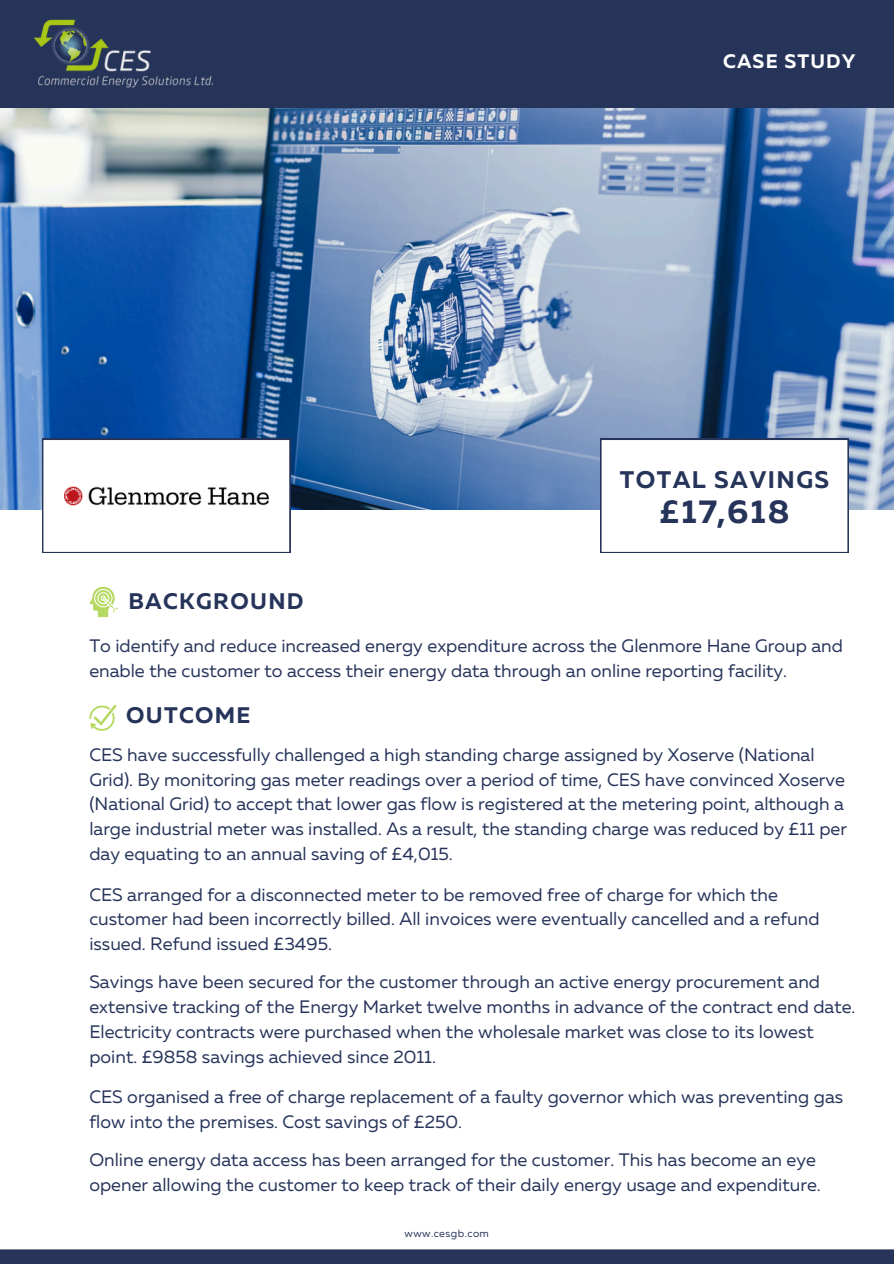
<style>
.page{position:relative;width:894px;height:1264px;background:#fff}
.page>*{position:absolute;margin:0;border:0;box-sizing:border-box;transform-origin:0 0}
.t1{font:700 33px "Muller";color:#26345a}
.t2{font:700 24px "Muller";letter-spacing:.06em;color:#26345a}
.t3{font:700 22.5px "Muller";letter-spacing:.06em;color:#26345a}
.t4{font:700 19.5px "Muller";letter-spacing:.06em;color:#fff}
.t5{font:18px/24.8px "Muller";color:#26345a}
.t6{font:10.5px "Muller";letter-spacing:.04em;color:#26345a}
</style>
<div class="page">
<div style="left:0;top:0;width:893px;height:109px;background:#26345a"></div>
<img style="left:0;top:109px;width:893px;height:400px">
<div style="left:0;top:1249px;width:893px;height:14px;background:#26345a"></div>
<svg style="left:89px;top:587px;width:28px;height:30px"></svg>
<img style="left:34px;top:19px;width:179px;height:68px">
<svg style="left:42px;top:439px;width:248px;height:113px"></svg>
<svg style="left:600px;top:439px;width:247px;height:113px"></svg>
<img style="left:64px;top:486px;width:204px;height:19px">
<svg style="left:89px;top:704px;width:27px;height:26px"></svg>
<h3 class="t4" style="left:722px;top:53px;width:134px">CASE STUDY</h3>
<p class="t3" style="left:128px;top:592px;width:177px">BACKGROUND</p>
<h2 class="t2" style="left:619px;top:470px;width:211px">TOTAL SAVINGS</h2>
<h1 class="t1" style="left:659px;top:497px;width:131px">£17,618</h1>
<p class="t5" style="left:89px;top:635px;width:755px">To identify and reduce increased energy expenditure across the Glenmore Hane Group and enable the customer to access their energy data through an online reporting facility.</p>
<p class="t3" style="left:126px;top:705px;width:126px">OUTCOME</p>
<p class="t5" style="left:89px;top:743px;width:759px">CES have successfully challenged a high standing charge assigned by Xoserve (National Grid). By monitoring gas meter readings over a period of time, CES have convinced Xoserve (National Grid) to accept that lower gas flow is registered at the metering point, although a large industrial meter was installed. As a result, the standing charge was reduced by £11 per day equating to an annual saving of £4,015.</p>
<h2 class="t5" style="left:89px;top:883px;width:731px">CES arranged for a disconnected meter to be removed free of charge for which the customer had been incorrectly billed. All invoices were eventually cancelled and a refund issued. Refund issued £3495.</h2>
<h4 class="t5" style="left:89px;top:971px;width:767px">Savings have been secured for the customer through an active energy procurement and extensive tracking of the Energy Market twelve months in advance of the contract end date.<br>Electricity contracts were purchased when the wholesale market was close to its lowest point. £9858 savings achieved since 2011.</h4>
<p class="t5" style="left:89px;top:1085px;width:755px">CES organised a free of charge replacement of a faulty governor which was preventing gas flow into the premises. Cost savings of £250.</p>
<h2 class="t5" style="left:89px;top:1148px;width:732px">Online energy data access has been arranged for the customer. This has become an eye opener allowing the customer to keep track of their daily energy usage and expenditure.</h2>
<p class="t6" style="left:404px;top:1229px;width:86px">www.cesgb.com</p>
</div>
